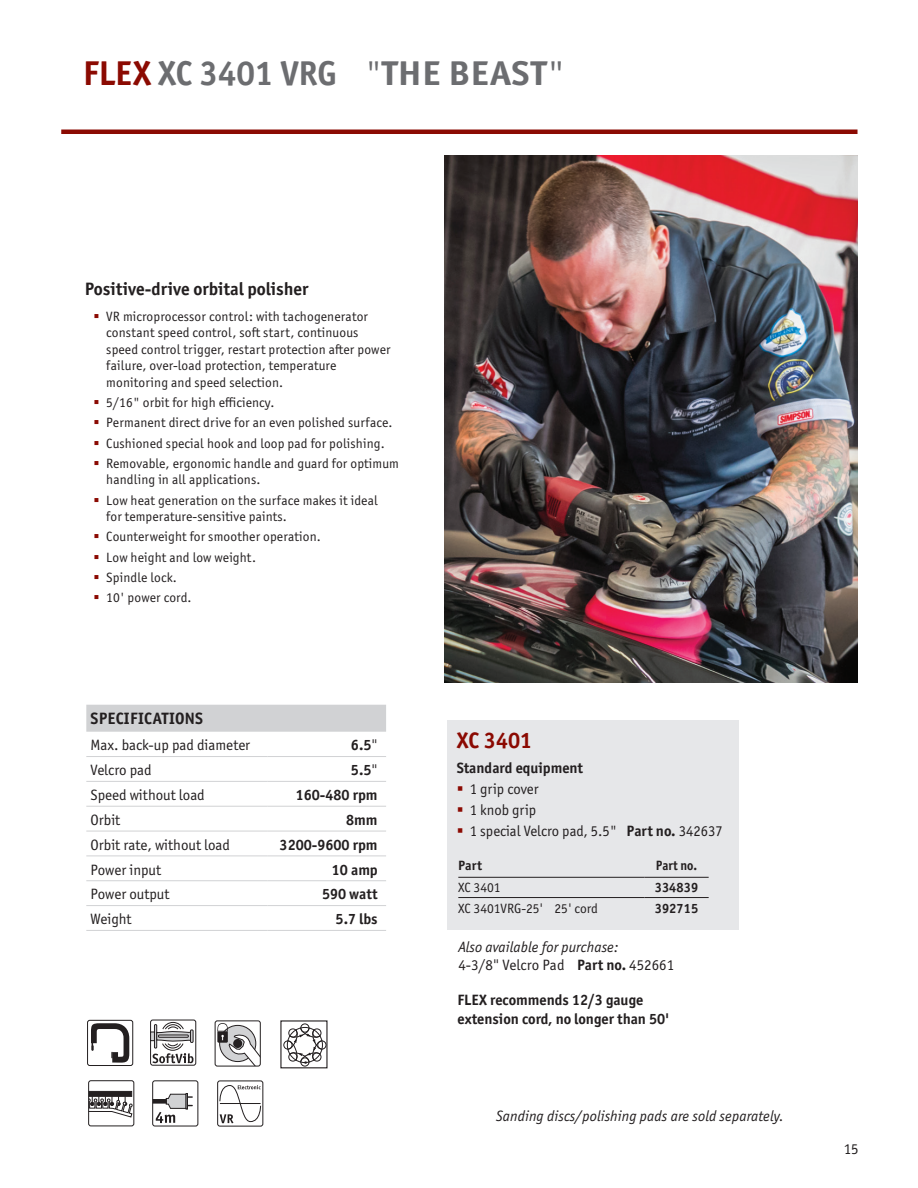
<style>
.page{position:relative;width:918px;height:1188px;background:#fff}
.page>*{position:absolute;margin:0;border:0;box-sizing:border-box;transform-origin:0 0}
.t1{font:700 34.5px "Officina Sans ITC Pro";color:#6c6d70}
.Produktbezeichnung{font:700 22.5px "Officina Sans ITC Pro";color:#8b0a02}
.ZAB_12pt{font:700 18px "Officina Sans ITC Pro";color:#231f20}
.t2{font:700 16.5px "Officina Sans ITC Pro";letter-spacing:.015em;color:#231f20}
.ZAB_8pt_rechtsbündig{font:700 15px/21px "Officina Sans ITC Pro";color:#231f20}
.ZAB_8pt{font:15px "Officina Sans ITC Pro";color:#231f20}
.Aufzaehlung_3mm_einz{font:15px "Officina Sans ITC Pro";color:#231f20}
.Aufzaehlung_3mm_einz-2{font:italic 15px "Officina Sans ITC Pro";letter-spacing:.005em;color:#231f20}
.Aufzaehlung_3mm_einz-3{font:13.5px/16.5px "Officina Sans ITC Pro";letter-spacing:.01em;color:#231f20}
.Bestell-Nr{font:13.5px "Officina Sans ITC Pro";color:#231f20}
.Text{font:700 13.5px "Officina Sans ITC Pro";color:#231f20}
.Text-2{font:700 13.5px "Officina Sans ITC Pro";color:#231f20;scale:.93 1}
.s1{color:#8b0a02}
.s2{font-weight:400}
.s3{font-family:"Helvetica Neue LT Std";font-weight:400;font-stretch:condensed}
.s4{font-weight:700}
.s5{font-family:"Helvetica Neue LT Pro"}
.s6{font-family:"Helvetica Neue LT Std";font-stretch:condensed}
</style>
<div class="page">
<div style="left:447px;top:720px;width:292px;height:209px;background:#e6e7e9"></div>
<div style="left:86px;top:705px;width:300px;height:27px;background:#d1d2d4"></div>
<hr style="left:86px;top:756px;width:182px;height:1px;background:#d1d2d4">
<hr style="left:268px;top:756px;width:118px;height:1px;background:#d1d2d4">
<hr style="left:86px;top:781px;width:182px;height:1px;background:#d1d2d4">
<hr style="left:268px;top:781px;width:118px;height:1px;background:#d1d2d4">
<hr style="left:86px;top:806px;width:182px;height:1px;background:#d1d2d4">
<hr style="left:86px;top:831px;width:182px;height:1px;background:#d1d2d4">
<hr style="left:268px;top:806px;width:118px;height:1px;background:#d1d2d4">
<hr style="left:268px;top:831px;width:118px;height:1px;background:#d1d2d4">
<hr style="left:86px;top:856px;width:182px;height:1px;background:#d1d2d4">
<hr style="left:268px;top:856px;width:118px;height:1px;background:#d1d2d4">
<hr style="left:86px;top:880px;width:182px;height:1px;background:#d1d2d4">
<hr style="left:268px;top:880px;width:118px;height:1px;background:#d1d2d4">
<hr style="left:86px;top:905px;width:182px;height:1px;background:#d1d2d4">
<hr style="left:268px;top:905px;width:118px;height:1px;background:#d1d2d4">
<hr style="left:86px;top:930px;width:182px;height:1px;background:#d1d2d4">
<hr style="left:268px;top:930px;width:118px;height:1px;background:#d1d2d4">
<svg style="left:90px;top:1091px;width:42px;height:26px"></svg>
<div style="left:88px;top:1080px;width:46px;height:46px;border:1px solid #231f20;border-radius:2px"></div>
<div style="left:152px;top:1080px;width:46px;height:46px;border:1px solid #231f20;border-radius:2px"></div>
<svg style="left:153px;top:1093px;width:40px;height:30px"></svg>
<svg style="left:217px;top:1080px;width:47px;height:47px"></svg>
<div style="left:87px;top:1020px;width:46px;height:46px;border:1px solid #231f20;border-radius:2px"></div>
<svg style="left:91px;top:1023px;width:38px;height:40px"></svg>
<div style="left:150px;top:1020px;width:46px;height:46px;border:1px solid #231f20;border-radius:2px"></div>
<svg style="left:150px;top:1032px;width:3px;height:9px"></svg>
<svg style="left:153px;top:1019px;width:41px;height:47px"></svg>
<div style="left:215px;top:1020px;width:46px;height:46px;border:1px solid #231f20;border-radius:2px"></div>
<svg style="left:217px;top:1023px;width:43px;height:43px"></svg>
<div style="left:318px;top:1041px;width:8px;height:8px;border:1px solid #231f20;border-radius:50%"></div>
<div style="left:301px;top:1024px;width:8px;height:8px;border:1px solid #231f20;border-radius:50%"></div>
<div style="left:284px;top:1041px;width:8px;height:8px;border:1px solid #231f20;border-radius:50%"></div>
<div style="left:301px;top:1058px;width:8px;height:8px;border:1px solid #231f20;border-radius:50%"></div>
<div style="left:287px;top:1027px;width:36px;height:36px;border:1px solid #231f20;border-radius:50%"></div>
<svg style="left:287px;top:1028px;width:35px;height:36px"></svg>
<hr style="left:61px;top:130px;width:797px;height:4px;background:#8b0a02">
<img style="left:445px;top:155px;width:413px;height:527px">
<hr style="left:458px;top:877px;width:186px;height:1px;background:#231f20">
<hr style="left:644px;top:877px;width:65px;height:1px;background:#231f20">
<hr style="left:458px;top:897px;width:186px;height:1px;background:#231f20">
<hr style="left:644px;top:897px;width:65px;height:1px;background:#231f20">
<p class="t1" style="left:83px;top:52px;width:484px"><span class="s1">FLEX</span> XC 3401 VRG <span class="s2">"</span>THE BEAST<span class="s2">"</span></p>
<p class="ZAB_12pt" style="left:85px;top:277px;width:225px">Positive-drive orbital polisher</p>
<p class="Aufzaehlung_3mm_einz-3" style="left:106px;top:308px;width:286px">VR microprocessor control: with tachogenerator constant speed control, soft start, continuous speed control trigger, restart protection after power</p>
<p class="Aufzaehlung_3mm_einz-3" style="left:106px;top:358px;width:232px">failure, over-load protection, temperature monitoring and speed selection.</p>
<p class="Aufzaehlung_3mm_einz-3" style="left:106px;top:394px;width:170px">5/16" orbit for high efficiency.</p>
<p class="Aufzaehlung_3mm_einz-3" style="left:106px;top:415px;width:288px">Permanent direct drive for an even polished surface.</p>
<p class="Aufzaehlung_3mm_einz-3" style="left:106px;top:435px;width:280px">Cushioned special hook and loop pad for polishing.</p>
<p class="Aufzaehlung_3mm_einz-3" style="left:106px;top:455px;width:294px">Removable, ergonomic handle and guard for optimum</p>
<p class="Aufzaehlung_3mm_einz-3" style="left:106px;top:472px;width:156px">handling in all applications.</p>
<p class="Aufzaehlung_3mm_einz-3" style="left:106px;top:492px;width:273px">Low heat generation on the surface makes it ideal</p>
<p class="Aufzaehlung_3mm_einz-3" style="left:106px;top:508px;width:182px">for temperature-sensitive paints.</p>
<p class="Aufzaehlung_3mm_einz-3" style="left:106px;top:529px;width:216px">Counterweight for smoother operation.</p>
<p class="Aufzaehlung_3mm_einz-3" style="left:106px;top:549px;width:151px">Low height and low weight.</p>
<p class="Aufzaehlung_3mm_einz-3" style="left:106px;top:569px;width:72px">Spindle lock.</p>
<p class="Aufzaehlung_3mm_einz-3" style="left:106px;top:589px;width:87px">10' power cord.</p>
<p class="t2" style="left:91px;top:708px;width:114px">SPECIFICATIONS</p>
<p class="ZAB_8pt" style="left:91px;top:736px;width:161px">Max. back-up pad diameter</p>
<p class="ZAB_8pt_rechtsbündig" style="left:351px;top:735px;width:28px">6.5<span class="s3">"</span></p>
<p class="ZAB_8pt" style="left:91px;top:761px;width:63px">Velcro pad</p>
<p class="ZAB_8pt_rechtsbündig" style="left:351px;top:760px;width:28px">5.5<span class="s3">"</span></p>
<p class="ZAB_8pt" style="left:91px;top:786px;width:116px">Speed without load</p>
<p class="ZAB_8pt_rechtsbündig" style="left:296px;top:784px;width:83px">160-480 rpm</p>
<p class="ZAB_8pt" style="left:91px;top:811px;width:31px">Orbit</p>
<p class="ZAB_8pt_rechtsbündig" style="left:346px;top:809px;width:33px">8mm</p>
<p class="ZAB_8pt" style="left:91px;top:836px;width:141px">Orbit rate, without load</p>
<p class="ZAB_8pt_rechtsbündig" style="left:280px;top:834px;width:99px">3200-9600 rpm</p>
<p class="ZAB_8pt" style="left:91px;top:861px;width:72px">Power input</p>
<p class="ZAB_8pt_rechtsbündig" style="left:332px;top:859px;width:47px">10 amp</p>
<p class="ZAB_8pt" style="left:91px;top:886px;width:80px">Power output</p>
<p class="ZAB_8pt_rechtsbündig" style="left:322px;top:884px;width:57px">590 watt</p>
<p class="ZAB_8pt" style="left:91px;top:910px;width:43px">Weight</p>
<p class="ZAB_8pt_rechtsbündig" style="left:336px;top:909px;width:43px">5.7 lbs</p>
<p class="Produktbezeichnung" style="left:457px;top:727px;width:77px">XC 3401</p>
<p class="ZAB_8pt_rechtsbündig" style="left:470px;top:757px;width:115px;text-indent:-13px">Standard equipment<br><span class="s2">1 grip cover</span></p>
<p class="Aufzaehlung_3mm_einz" style="left:470px;top:801px;width:68px">1 knob grip</p>
<p class="Aufzaehlung_3mm_einz" style="left:470px;top:822px;width:255px">1 special Velcro pad, 5.5" <span class="s4">Part no.</span> 342637</p>
<p class="Text" style="left:458px;top:857px;width:25px">Part</p>
<p class="Text-2" style="left:656px;top:857px;width:46px">Part no.</p>
<p class="Bestell-Nr" style="left:458px;top:880px;width:44px">XC 3401</p>
<p class="Text" style="left:655px;top:879px;width:45px">334839</p>
<p class="Bestell-Nr" style="left:458px;top:900px;width:141px">XC 3401VRG-25<span class="s5">'</span> 25<span class="s5">'</span> cord</p>
<p class="Text" style="left:655px;top:900px;width:45px">392715</p>
<p class="Aufzaehlung_3mm_einz-2" style="left:458px;top:939px;width:162px">Also available for purchase:</p>
<p class="Aufzaehlung_3mm_einz" style="left:458px;top:956px;width:217px">4-3/8<span class="s6">"</span> Velcro Pad <span class="s4">Part no.</span> 452661</p>
<p class="ZAB_8pt_rechtsbündig" style="left:458px;top:989px;width:187px">FLEX recommends 12/3 gauge</p>
<p class="ZAB_8pt_rechtsbündig" style="left:458px;top:1008px;width:213px">extension cord, no longer than 50<span class="s5">'</span></p>
<p class="Aufzaehlung_3mm_einz-2" style="left:496px;top:1107px;width:289px">Sanding discs/polishing pads are sold separately.</p>
<p class="Aufzaehlung_3mm_einz" style="left:844px;top:1140px;width:16px">15</p>
</div>
